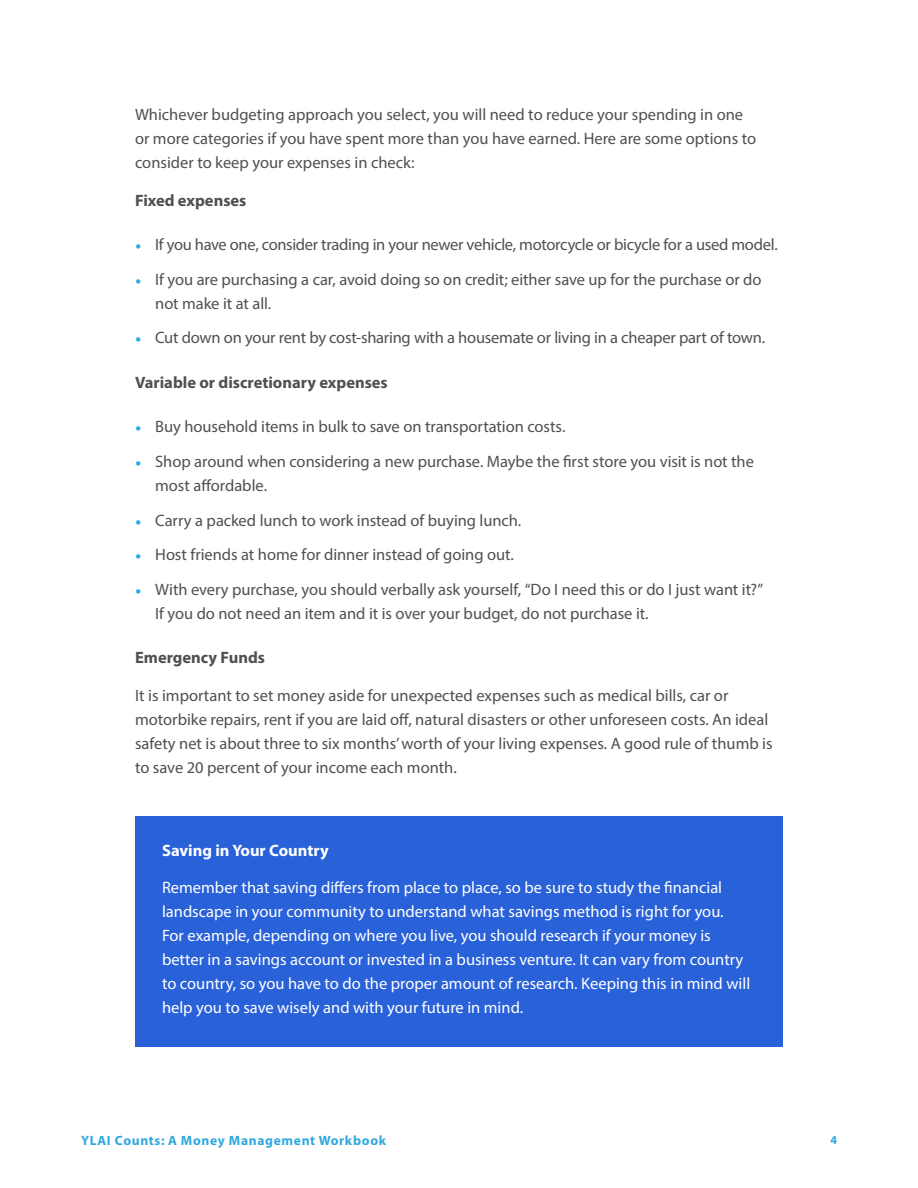
<style>
.page{position:relative;width:918px;height:1188px;background:#fff}
.page>*{position:absolute;margin:0;border:0;box-sizing:border-box;transform-origin:0 0}
.t1{font:16.5px/24px "Myriad Pro";color:#50504f}
.t2{font:16.5px/24px "Myriad Pro";color:#fff}
.t3{font:700 16.5px "Myriad Pro";color:#50504f}
.t4{font:700 16.5px "Myriad Pro";color:#fff}
.t5{font:700 13.5px "Myriad";letter-spacing:.05em;color:#30a8e0}
.t6{font:700 12px "Myriad Pro";color:#30a8e0}
.s1{font-family:"Minion Pro";color:#24abe2}
</style>
<div class="page">
<div style="left:135px;top:816px;width:648px;height:231px;background:#2961d9"></div>
<p class="t1" style="left:135px;top:102px;width:623px">Whichever budgeting approach you select, you will need to reduce your spending in one or more categories if you have spent more than you have earned. Here are some options to consider to keep your expenses in check:</p>
<p class="t3" style="left:135px;top:189px;width:113px">Fixed expenses</p>
<p class="t1" style="left:135px;top:232px;width:644px"><span class="s1">•</span> If you have one, consider trading in your newer vehicle, motorcycle or bicycle for a used model.</p>
<p class="t1" style="left:155px;top:267px;width:608px;text-indent:-20px"><span class="s1">•</span> If you are purchasing a car, avoid doing so on credit; either save up for the purchase or do not make it at all.</p>
<p class="t1" style="left:135px;top:326px;width:632px"><span class="s1">•</span> Cut down on your rent by cost-sharing with a housemate or living in a cheaper part of town.</p>
<p class="t3" style="left:135px;top:371px;width:254px">Variable or discretionary expenses</p>
<p class="t1" style="left:135px;top:414px;width:432px"><span class="s1">•</span> Buy household items in bulk to save on transportation costs.</p>
<p class="t1" style="left:155px;top:449px;width:600px;text-indent:-20px"><span class="s1">•</span> Shop around when considering a new purchase. Maybe the first store you visit is not the most affordable.</p>
<p class="t1" style="left:135px;top:508px;width:388px"><span class="s1">•</span> Carry a packed lunch to work instead of buying lunch.</p>
<p class="t1" style="left:135px;top:543px;width:381px"><span class="s1">•</span> Host friends at home for dinner instead of going out.</p>
<p class="t1" style="left:155px;top:577px;width:610px;text-indent:-20px"><span class="s1">•</span> With every purchase, you should verbally ask yourself, “Do I need this or do I just want it?”<br>If you do not need an item and it is over your budget, do not purchase it.</p>
<p class="t3" style="left:135px;top:647px;width:132px">Emergency Funds</p>
<p class="t1" style="left:135px;top:683px;width:639px">It is important to set money aside for unexpected expenses such as medical bills, car or motorbike repairs, rent if you are laid off, natural disasters or other unforeseen costs. An ideal safety net is about three to six months’ worth of your living expenses. A good rule of thumb is to save 20 percent of your income each month.</p>
<p class="t4" style="left:162px;top:839px;width:168px">Saving in Your Country</p>
<p class="t2" style="left:162px;top:876px;width:590px">Remember that saving differs from place to place, so be sure to study the financial landscape in your community to understand what savings method is right for you.<br>For example, depending on where you live, you should research if your money is better in a savings account or invested in a business venture. It can vary from country to country, so you have to do the proper amount of research. Keeping this in mind will help you to save wisely and with your future in mind.</p>
<p class="t5" style="left:81px;top:1133px;width:307px">YLAI Counts: A Money Management Workbook</p>
<p class="t6" style="left:830px;top:1132px;width:8px">4</p>
</div>
